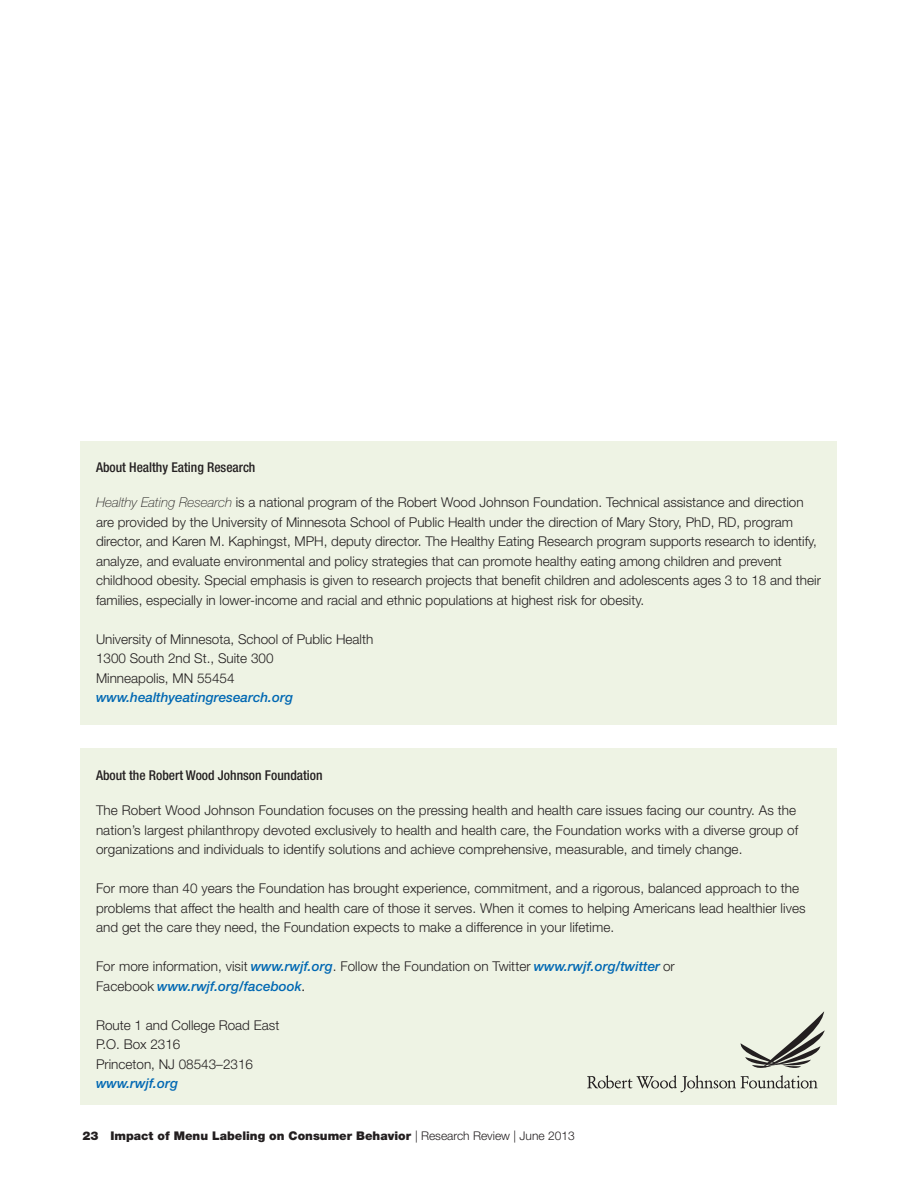
<style>
.page{position:relative;width:918px;height:1188px;background:#fff}
.page>*{position:absolute;margin:0;border:0;box-sizing:border-box;transform-origin:0 0}
.About_Text{font:300 13.5px/19.5px "Helvetica Neue";color:#231f20}
.Quick_Facts_Subhead{font:500 condensed 13.5px "Helvetica Neue";color:#231f20}
.Quick_Facts_Text{font:italic 500 13.5px "Helvetica Neue";color:#0168b3}
.t1{font:900 12px "Helvetica Neue";color:#231f20}
.s1{font-weight:100;font-style:italic}
.s2{font-weight:500;font-style:italic;color:#0168b3}
.s3{font-family:"Myriad Pro";font-weight:400}
.s4{font-weight:300}
</style>
<div class="page">
<div style="left:81px;top:442px;width:756px;height:283px;background:#eef3e4"></div>
<div style="left:81px;top:748px;width:756px;height:357px;background:#eef3e4"></div>
<svg style="left:587px;top:1011px;width:238px;height:81px"></svg>
<p class="Quick_Facts_Subhead" style="left:96px;top:459px;width:161px">About Healthy Eating Research</p>
<p class="About_Text" style="left:96px;top:493px;width:726px"><span class="s1">Healthy Eating Research</span> is a national program of the Robert Wood Johnson Foundation. Technical assistance and direction are provided by the University of Minnesota School of Public Health under the direction of Mary Story, PhD, RD, program director, and Karen M. Kaphingst, MPH, deputy director. The Healthy Eating Research program supports research to identify, analyze, and evaluate environmental and policy strategies that can promote healthy eating among children and prevent childhood obesity. Special emphasis is given to research projects that benefit children and adolescents ages 3 to 18 and their families, especially in lower-income and racial and ethnic populations at highest risk for obesity.</p>
<p class="About_Text" style="left:96px;top:629px;width:279px">University of Minnesota, School of Public Health</p>
<p class="About_Text" style="left:96px;top:649px;width:179px">1300 South 2nd St., Suite 300</p>
<p class="About_Text" style="left:96px;top:668px;width:140px">Minneapolis, MN 55454</p>
<p class="Quick_Facts_Text" style="left:96px;top:690px;width:199px">www.healthyeatingresearch.org</p>
<p class="Quick_Facts_Subhead" style="left:96px;top:767px;width:228px">About the Robert Wood Johnson Foundation</p>
<p class="About_Text" style="left:96px;top:800px;width:704px">The Robert Wood Johnson Foundation focuses on the pressing health and health care issues facing our country. As the nation’s largest philanthropy devoted exclusively to health and health care, the Foundation works with a diverse group of organizations and individuals to identify solutions and achieve comprehensive, measurable, and timely change.</p>
<p class="About_Text" style="left:96px;top:878px;width:711px">For more than 40 years the Foundation has brought experience, commitment, and a rigorous, balanced approach to the problems that affect the health and health care of those it serves. When it comes to helping Americans lead healthier lives and get the care they need, the Foundation expects to make a difference in your lifetime.</p>
<p class="About_Text" style="left:96px;top:956px;width:580px">For more information, visit <span class="s2">www.rwjf.org</span>. Follow the Foundation on Twitter <span class="s2">www.rwjf.org/twitter</span> or<br>Facebook <span class="s2">www.rwjf.org/facebook</span><span class="s3">.</span></p>
<p class="About_Text" style="left:96px;top:1015px;width:185px">Route 1 and College Road East</p>
<p class="About_Text" style="left:96px;top:1034px;width:86px">P.O. Box 2316</p>
<p class="About_Text" style="left:96px;top:1054px;width:159px">Princeton, NJ 08543–2316</p>
<p class="Quick_Facts_Text" style="left:96px;top:1075px;width:84px">www.rwjf.org</p>
<p class="t1" style="left:82px;top:1129px;width:494px">23 Impact of Menu Labeling on Consumer Behavior <span class="s4">| Research Review | June 2013</span></p>
</div>
